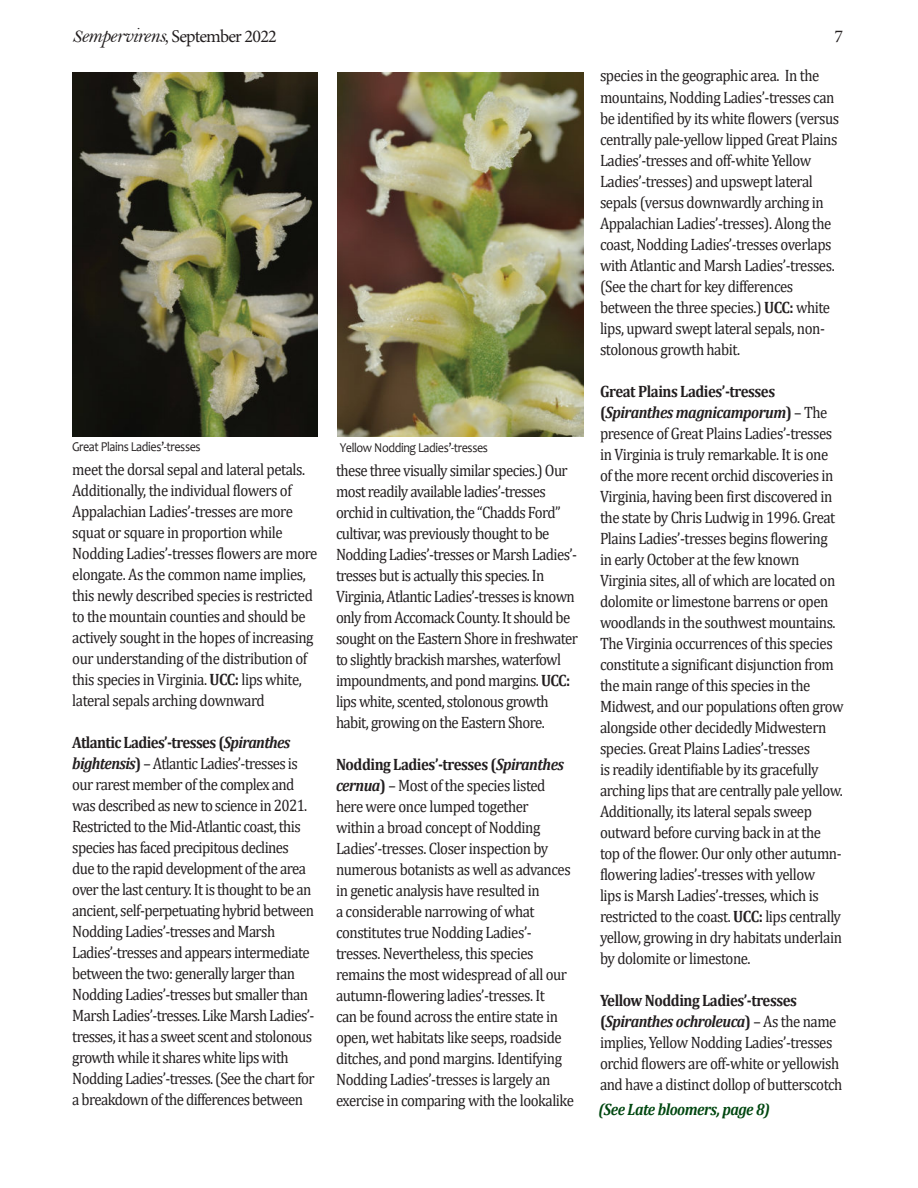
<style>
.page{position:relative;width:918px;height:1188px;background:#fff}
.page>*{position:absolute;margin:0;border:0;box-sizing:border-box;transform-origin:0 0}
.t1{font:18px "Minion Pro";letter-spacing:-.045em;color:#231f20}
.t2{font:16.5px/21px "Cambria";letter-spacing:-.03em;color:#231f20;scale:.9 1}
.t3{font:italic 700 16.5px "Cambria";letter-spacing:-.03em;color:#004710;scale:.9 1}
.t4{font:13.5px "Candara";letter-spacing:-.03em;color:#231f20;scale:.9 1}
.s1{font-family:"Bell MT Italic"}
.s2{font-family:"Bell MT Italic";font-size:21px}
.s3{font-weight:700}
.s4{font-weight:700;font-style:italic}
</style>
<div class="page">
<img style="left:72px;top:72px;width:246px;height:364px">
<img style="left:337px;top:72px;width:246px;height:364px">
<p class="t1" style="left:72px;top:24px;width:206px"><span class="s1">S</span><span class="s2">empervirens</span><span class="s1">,</span> September 2022</p>
<p class="t1" style="left:834px;top:24px;width:10px">7</p>
<p class="t4" style="left:72px;top:438px;width:145px">Great Plains Ladies’-tresses</p>
<p class="t4" style="left:340px;top:440px;width:166px">Yellow Nodding Ladies’-tresses</p>
<p class="t2" style="left:72px;top:459px;width:274px">meet the dorsal sepal and lateral petals.<br>Additionally, the individual flowers of Appalachian Ladies’-tresses are more squat or square in proportion while Nodding Ladies’-tresses flowers are more elongate. As the common name implies, this newly described species is restricted to the mountain counties and should be actively sought in the hopes of increasing our understanding of the distribution of this species in Virginia. <span class="s3">UCC:</span> lips white, lateral sepals arching downward</p>
<p class="t2" style="left:72px;top:732px;width:271px"><span class="s3">Atlantic Ladies’-tresses (</span><span class="s4">Spiranthes bightensis</span><span class="s3">)</span> – Atlantic Ladies’-tresses is our rarest member of the complex and was described as new to science in 2021.<br>Restricted to the Mid-Atlantic coast, this species has faced precipitous declines due to the rapid development of the area over the last century. It is thought to be an ancient, self-perpetuating hybrid between Nodding Ladies’-tresses and Marsh Ladies’-tresses and appears intermediate between the two: generally larger than Nodding Ladies’-tresses but smaller than Marsh Ladies’-tresses. Like Marsh Ladies’- tresses, it has a sweet scent and stolonous growth while it shares white lips with Nodding Ladies’-tresses. (See the chart for a breakdown of the differences between</p>
<p class="t2" style="left:336px;top:460px;width:270px">these three visually similar species.) Our most readily available ladies’-tresses orchid in cultivation, the “Chadds Ford” cultivar, was previously thought to be Nodding Ladies’-tresses or Marsh Ladies’- tresses but is actually this species. In Virginia, Atlantic Ladies’-tresses is known only from Accomack County. It should be sought on the Eastern Shore in freshwater to slightly brackish marshes, waterfowl impoundments, and pond margins. <span class="s3">UCC: </span>lips white, scented, stolonous growth habit, growing on the Eastern Shore.</p>
<p class="t2" style="left:336px;top:754px;width:266px"><span class="s3">Nodding Ladies’-tresses (</span><span class="s4">Spiranthes cernua</span><span class="s3">)</span> – Most of the species listed here were once lumped together<br>within a broad concept of Nodding Ladies’-tresses. Closer inspection by numerous botanists as well as advances in genetic analysis have resulted in<br>a considerable narrowing of what constitutes true Nodding Ladies’- tresses. Nevertheless, this species remains the most widespread of all our autumn-flowering ladies’-tresses. It<br>can be found across the entire state in open, wet habitats like seeps, roadside ditches, and pond margins. Identifying Nodding Ladies’-tresses is largely an exercise in comparing with the lookalike</p>
<p class="t2" style="left:600px;top:65px;width:267px">species in the geographic area. In the mountains, Nodding Ladies’-tresses can be identified by its white flowers (versus centrally pale-yellow lipped Great Plains Ladies’-tresses and off-white Yellow Ladies’-tresses) and upswept lateral sepals (versus downwardly arching in Appalachian Ladies’-tresses). Along the coast, Nodding Ladies’-tresses overlaps with Atlantic and Marsh Ladies’-tresses. (See the chart for key differences between the three species.) <span class="s3">UCC:</span> white lips, upward swept lateral sepals, non&shy;stolonous growth habit.</p>
<p class="t2" style="left:600px;top:380px;width:272px"><span class="s3">Great Plains Ladies’-tresses (</span><span class="s4">Spiranthes magnicamporum</span><span class="s3">)</span> – The presence of Great Plains Ladies’-tresses in Virginia is truly remarkable. It is one of the more recent orchid discoveries in Virginia, having been first discovered in the state by Chris Ludwig in 1996. Great Plains Ladies’-tresses begins flowering<br>in early October at the few known Virginia sites, all of which are located on dolomite or limestone barrens or open woodlands in the southwest mountains.<br>The Virginia occurrences of this species constitute a significant disjunction from the main range of this species in the Midwest, and our populations often grow alongside other decidedly Midwestern species. Great Plains Ladies’-tresses<br>is readily identifiable by its gracefully arching lips that are centrally pale yellow.<br>Additionally, its lateral sepals sweep outward before curving back in at the top of the flower. Our only other autumn&shy;flowering ladies’-tresses with yellow<br>lips is Marsh Ladies’-tresses, which is restricted to the coast. <span class="s3">UCC:</span> lips centrally yellow, growing in dry habitats underlain by dolomite or limestone.</p>
<p class="t2" style="left:600px;top:989px;width:271px"><span class="s3">Yellow Nodding Ladies’-tresses (</span><span class="s4">Spiranthes ochroleuca</span><span class="s3">)</span> – As the name implies, Yellow Nodding Ladies’-tresses orchid flowers are off-white or yellowish and have a distinct dollop of butterscotch</p>
<p class="t3" style="left:598px;top:1098px;width:192px">(See Late bloomers, page 8)</p>
</div>
